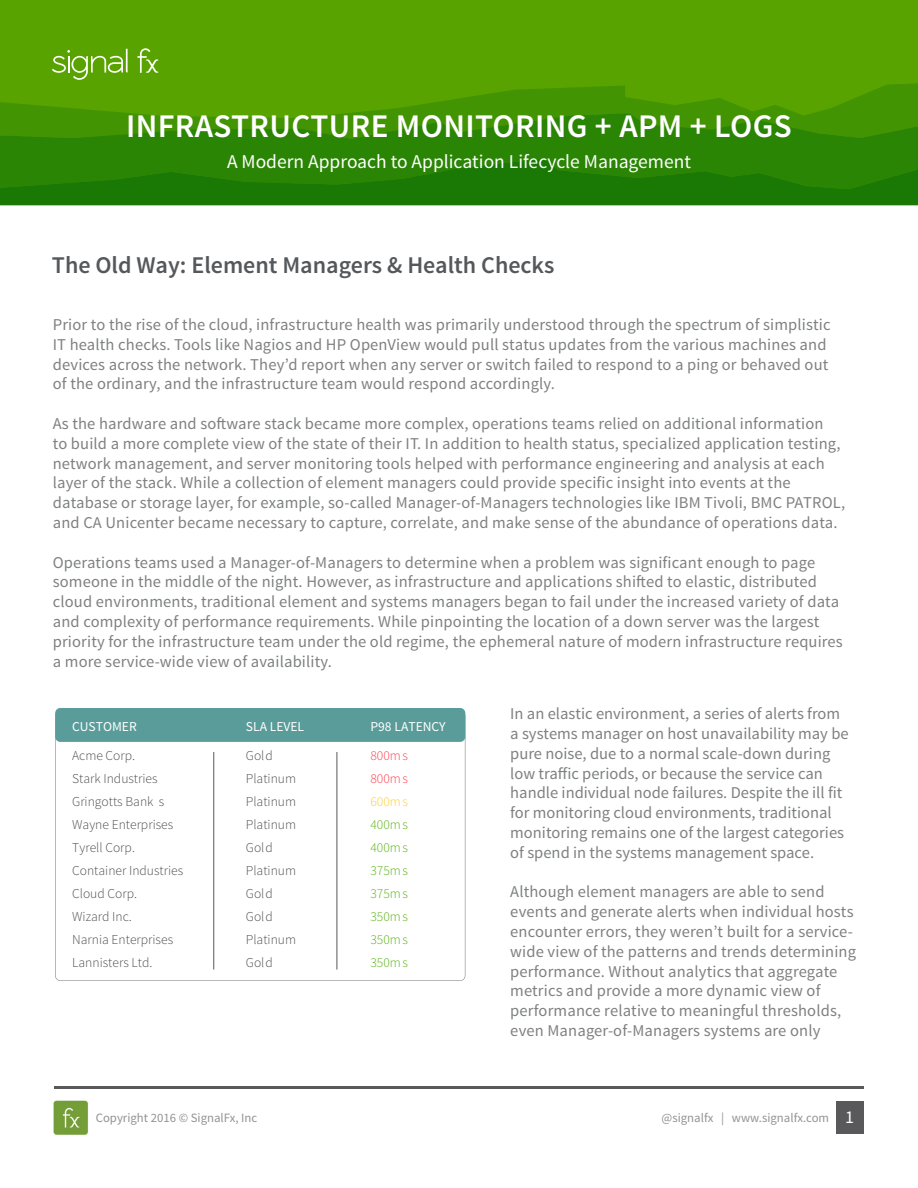
<style>
.page{position:relative;width:918px;height:1188px;background:#fff}
.page>*{position:absolute;margin:0;border:0;box-sizing:border-box;transform-origin:0 0}
.t1{font:600 33px "Source Sans Pro";letter-spacing:.01em;color:#fff}
.t2{font:600 24px "Source Sans Pro";color:#55585a}
.t3{font:19.5px "Source Sans Pro";color:#fff}
.t4{font:16.5px/19.8px "Source Sans Pro";letter-spacing:.01em;color:#7f8080}
.t5{font:300 13.5px/23.1px "Source Sans Pro";color:#4d4d4d}
.t6{font:300 13.5px/23.1px "Source Sans Pro";color:#59b312;text-align:justify}
.t7{font:13.5px "Source Sans Pro";color:#fff}
.t8{font:300 13.5px/23.1px "Source Sans Pro";color:#ff3d4d}
.t9{font:300 13.5px "Source Sans Pro";color:#ffcf26}
.t10{font:12.75px "Source Sans Pro";color:#919395}
.s1{font-size:18px;color:#fff}
</style>
<div class="page">
<hr style="left:54px;top:1086px;width:810px;height:3px;background:#59595c">
<div style="left:837px;top:1101px;width:27px;height:33px;background:#59595c"></div>
<img style="left:53px;top:1100px;width:36px;height:35px">
<div style="left:0;top:0;width:918px;height:204px;background:#59a300"></div>
<svg style="left:0;top:83px;width:918px;height:30px"></svg>
<svg style="left:0;top:113px;width:918px;height:46px;background:#338a04"></svg>
<svg style="left:0;top:159px;width:918px;height:46px;background:#207d04"></svg>
<svg style="left:55px;top:739px;width:410px;height:242px"></svg>
<div style="left:55px;top:708px;width:410px;height:34px;background:#599c99;border-radius:5px"></div>
<hr style="left:214px;top:752px;width:1px;height:218px;background:#59595c">
<hr style="left:337px;top:752px;width:1px;height:218px;background:#59595c">
<svg style="left:52px;top:49px;width:76px;height:31px"></svg>
<svg style="left:137px;top:48px;width:22px;height:25px"></svg>
<p class="t1" style="left:126px;top:105px;width:667px">INFRASTRUCTURE MONITORING + APM + LOGS</p>
<p class="t3" style="left:227px;top:150px;width:465px">A Modern Approach to Application Lifecycle Management</p>
<p class="t2" style="left:52px;top:250px;width:504px">The Old Way: Element Managers &amp; Health Checks</p>
<p class="t4" style="left:53px;top:315px;width:779px">Prior to the rise of the cloud, infrastructure health was primarily understood through the spectrum of simplistic IT health checks. Tools like Nagios and HP OpenView would pull status updates from the various machines and devices across the network. They’d report when any server or switch failed to respond to a ping or behaved out of the ordinary, and the infrastructure team would respond accordingly.</p>
<p class="t4" style="left:53px;top:414px;width:794px">As the hardware and software stack became more complex, operations teams relied on additional information<br>to build a more complete view of the state of their IT. In addition to health status, specialized application testing, network management, and server monitoring tools helped with performance engineering and analysis at each layer of the stack. While a collection of element managers could provide specific insight into events at the database or storage layer, for example, so-called Manager-of-Managers technologies like IBM Tivoli, BMC PATROL, and CA Unicenter became necessary to capture, correlate, and make sense of the abundance of operations data.</p>
<p class="t4" style="left:53px;top:553px;width:792px">Operations teams used a Manager-of-Managers to determine when a problem was significant enough to page someone in the middle of the night. However, as infrastructure and applications shifted to elastic, distributed cloud environments, traditional element and systems managers began to fail under the increased variety of data and complexity of performance requirements. While pinpointing the location of a down server was the largest priority for the infrastructure team under the old regime, the ephemeral nature of modern infrastructure requires a more service-wide view of availability.</p>
<p class="t4" style="left:510px;top:704px;width:340px">In an elastic environment, a series of alerts from a systems manager on host unavailability may be pure noise, due to a normal scale-down during low traffic periods, or because the service can handle individual node failures. Despite the ill fit for monitoring cloud environments, traditional monitoring remains one of the largest categories of spend in the systems management space.</p>
<p class="t4" style="left:510px;top:882px;width:347px">Although element managers are able to send events and generate alerts when individual hosts encounter errors, they weren’t built for a service&shy;wide view of the patterns and trends determining performance. Without analytics that aggregate metrics and provide a more dynamic view of performance relative to meaningful thresholds, even Manager-of-Managers systems are only</p>
<p class="t7" style="left:72px;top:718px;width:66px">CUSTOMER</p>
<p class="t7" style="left:246px;top:718px;width:60px">SLA LEVEL</p>
<p class="t7" style="left:370px;top:718px;width:77px">P98 LATENCY</p>
<p class="t5" style="left:72px;top:744px;width:113px">Acme Corp.<br>Stark Industries<br>Gringotts Bank s<br>Wayne Enterprises<br>Tyrell Corp.<br>Container Industries<br>Cloud Corp.<br>Wizard Inc.<br>Narnia Enterprises<br>Lannisters Ltd.</p>
<p class="t5" style="left:246px;top:744px;width:52px">Gold<br>Platinum<br>Platinum<br>Platinum<br>Gold<br>Platinum<br>Gold<br>Gold<br>Platinum<br>Gold</p>
<p class="t8" style="left:370px;top:744px;width:39px">800ms<br>800ms</p>
<p class="t9" style="left:370px;top:793px;width:39px">600ms</p>
<p class="t6" style="left:370px;top:813px;width:39px">400ms 400ms 375ms 375ms 350ms 350ms 350ms</p>
<p class="t10" style="left:96px;top:1110px;width:163px">Copyright 2016 © SignalFx, Inc</p>
<p class="t10" style="left:662px;top:1110px;width:194px">@signalfx | www.signalfx.com <span class="s1">1</span></p>
</div>
